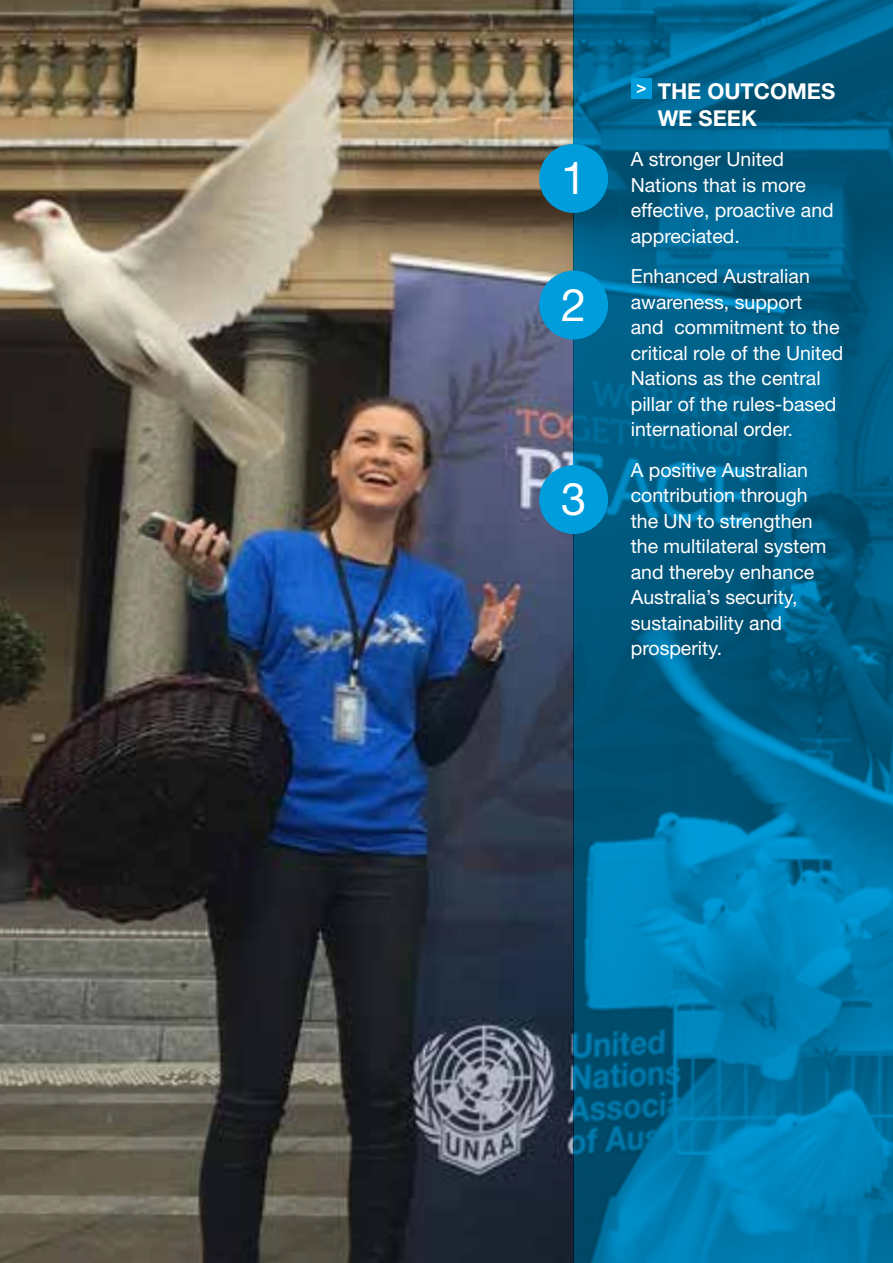
<style>
.page{position:relative;width:893px;height:1263px;background:#fff}
.page>*{position:absolute;margin:0;border:0;box-sizing:border-box;transform-origin:0 0}
.t1{font:45.15px "Helvetica Neue";color:#fff}
.t2{font:700 21.9px/27px "Helvetica Neue";color:#fff}
.t3{font:19.5px/25.5px "Helvetica Neue";color:#fff}
</style>
<div class="page">
<img style="left:0;top:0;width:574px;height:1263px">
<svg style="left:574px;top:0;width:319px;height:1263px;background:#006894"></svg>
<div style="left:631px;top:78px;width:21px;height:21px;background:#009ddc"></div>
<svg style="left:637px;top:84px;width:9px;height:9px"></svg>
<div style="left:539px;top:144px;width:69px;height:69px;background:#009ddc;border-radius:50%"></div>
<div style="left:539px;top:271px;width:69px;height:68px;background:#009ddc;border-radius:50%"></div>
<div style="left:539px;top:465px;width:69px;height:69px;background:#009ddc;border-radius:50%"></div>
<h1 class="t1" style="left:561px;top:151px;width:27px">1</h1>
<h1 class="t1" style="left:561px;top:278px;width:27px">2</h1>
<h1 class="t1" style="left:561px;top:472px;width:27px">3</h1>
<p class="t2" style="left:658px;top:77px;width:179px">THE OUTCOMES<br>WE SEEK</p>
<p class="t3" style="left:631px;top:146px;width:204px">A stronger United<br>Nations that is more effective, proactive and appreciated.</p>
<p class="t3" style="left:631px;top:263px;width:214px">Enhanced Australian awareness, support<br>and commitment to the critical role of the United<br>Nations as the central pillar of the rules-based international order.</p>
<p class="t3" style="left:631px;top:457px;width:197px">A positive Australian contribution through the UN to strengthen the multilateral system and thereby enhance<br>Australia’s security, sustainability and prosperity.</p>
</div>
